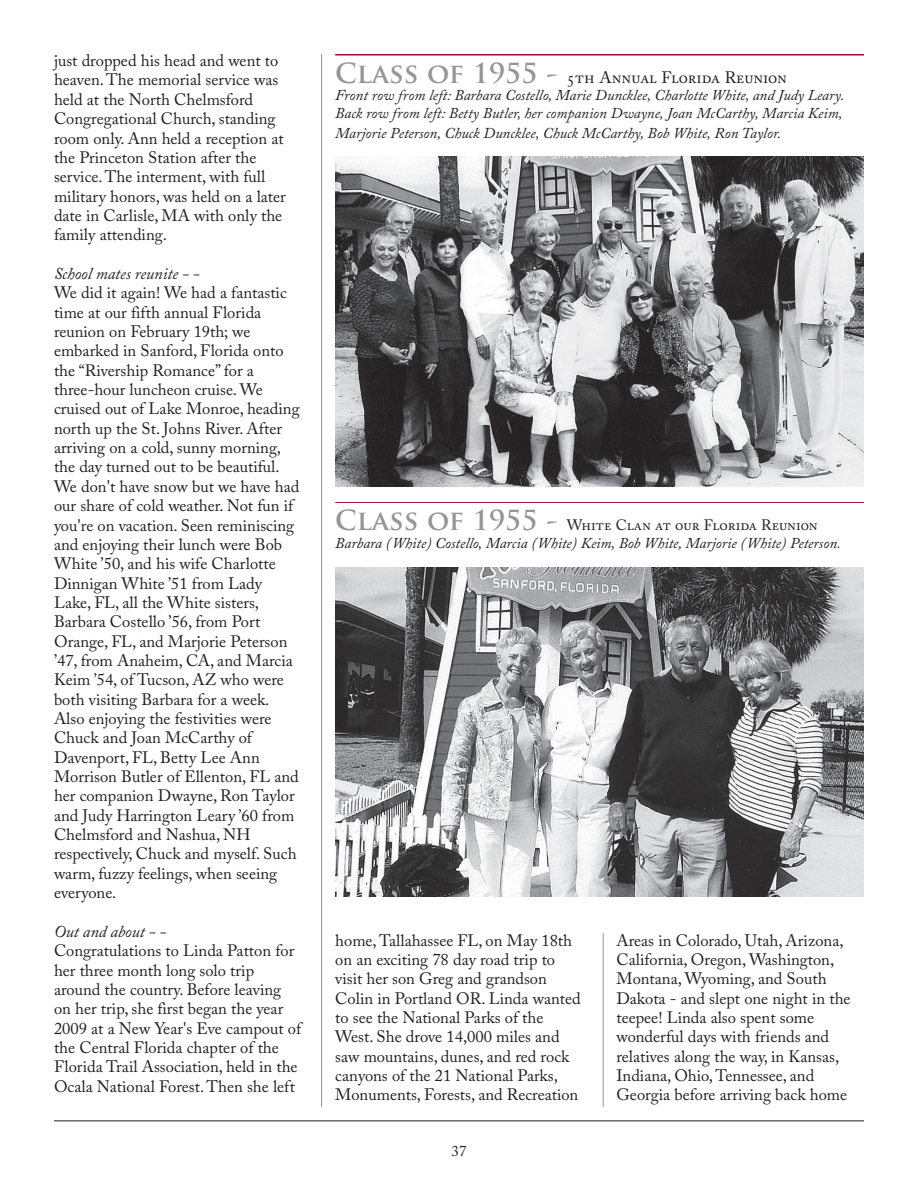
<style>
.page{position:relative;width:918px;height:1188px;background:#fff}
.page>*{position:absolute;margin:0;border:0;box-sizing:border-box;transform-origin:0 0}
.t1{font:16.5px/19.4px "Adobe Caslon Pro";color:#231f20}
.t2{font:italic 15px/17.9px "Adobe Caslon Pro";color:#231f20}
.t3{font:15px "Adobe Caslon Pro";color:#231f20}
.s1{font-style:italic}
.s2{font-family:"Trajan Pro";font-weight:700;font-size:27px;color:#939598}
.s3{font-family:"Trajan Pro";font-weight:700;font-style:normal;font-size:27px;color:#939598}
.s4{font-style:normal}
</style>
<div class="page">
<hr style="left:603px;top:54px;width:1px;height:1053px;background:#939598">
<hr style="left:321px;top:54px;width:1px;height:1053px;background:#939598">
<hr style="left:54px;top:1120px;width:810px;height:1px;background:#231f20">
<div style="left:335px;top:501px;width:529px;height:432px;background:#fff"></div>
<hr style="left:335px;top:501px;width:529px;height:2px;background:#a90332">
<img style="left:335px;top:567px;width:529px;height:330px">
<div style="left:335px;top:54px;width:529px;height:447px;background:#fff"></div>
<hr style="left:335px;top:54px;width:529px;height:2px;background:#a90332">
<img style="left:335px;top:157px;width:529px;height:330px">
<p class="t1" style="left:54px;top:53px;width:233px">just dropped his head and went to heaven. The memorial service was held at the North Chelmsford<br>Congregational Church, standing room only. Ann held a reception at the Princeton Station after the service. The interment, with full military honors, was held on a later date in Carlisle, MA with only the family attending.</p>
<p class="t1" style="left:54px;top:266px;width:247px"><span class="s1">School mates reunite - -<br></span>We did it again! We had a fantastic time at our fifth annual Florida reunion on February 19th; we embarked in Sanford, Florida onto the “Rivership Romance” for a three-hour luncheon cruise. We cruised out of Lake Monroe, heading north up the St. Johns River. After arriving on a cold, sunny morning, the day turned out to be beautiful.<br>We don't have snow but we have had our share of cold weather. Not fun if you're on vacation. Seen reminiscing and enjoying their lunch were Bob<br>White ’50, and his wife Charlotte<br>Dinnigan White ’51 from Lady<br>Lake, FL, all the White sisters,<br>Barbara Costello ’56, from Port<br>Orange, FL, and Marjorie Peterson ’47, from Anaheim, CA, and Marcia<br>Keim ’54, of Tucson, AZ who were both visiting Barbara for a week.<br>Also enjoying the festivities were<br>Chuck and Joan McCarthy of<br>Davenport, FL, Betty Lee Ann<br>Morrison Butler of Ellenton, FL and her companion Dwayne, Ron Taylor and Judy Harrington Leary ’60 from<br>Chelmsford and Nashua, NH respectively, Chuck and myself. Such warm, fuzzy feelings, when seeing everyone.</p>
<p class="t1" style="left:54px;top:924px;width:251px"><span class="s1">Out and about - -<br></span>Congratulations to Linda Patton for her three month long solo trip around the country. Before leaving<br>on her trip, she first began the year<br>2009 at a New Year's Eve campout of the Central Florida chapter of the<br>Florida Trail Association, held in the<br>Ocala National Forest. Then she left</p>
<p class="t1" style="left:335px;top:932px;width:247px">home, Tallahassee FL, on May 18th on an exciting 78 day road trip to visit her son Greg and grandson<br>Colin in Portland OR. Linda wanted to see the National Parks of the<br>West. She drove 14,000 miles and saw mountains, dunes, and red rock canyons of the 21 National Parks,<br>Monuments, Forests, and Recreation</p>
<p class="t1" style="left:617px;top:932px;width:236px">Areas in Colorado, Utah, Arizona,<br>California, Oregon, Washington,<br>Montana, Wyoming, and South<br>Dakota - and slept one night in the teepee! Linda also spent some wonderful days with friends and relatives along the way, in Kansas,<br>Indiana, Ohio, Tennessee, and<br>Georgia before arriving back home</p>
<p class="t1" style="left:335px;top:69px;width:453px"><span class="s2">CLASS OF 1955 -</span> 5th Annual Florida Reunion</p>
<p class="t2" style="left:335px;top:88px;width:511px">Front row from left: Barbara Costello, Marie Duncklee, Charlotte White, and Judy Leary.<br>Back row from left: Betty Butler, her companion Dwayne, Joan McCarthy, Marcia Keim,</p>
<p class="t2" style="left:335px;top:125px;width:447px">Marjorie Peterson, Chuck Duncklee, Chuck McCarthy, Bob White, Ron Taylor.</p>
<p class="t2" style="left:335px;top:518px;width:507px"><span class="s3">CLASS OF 1955 -</span> <span class="s4">White Clan at our Florida Reunion<br></span>Barbara (White) Costello, Marcia (White) Keim, Bob White, Marjorie (White) Peterson.</p>
<p class="t3" style="left:452px;top:1145px;width:16px">37</p>
</div>
